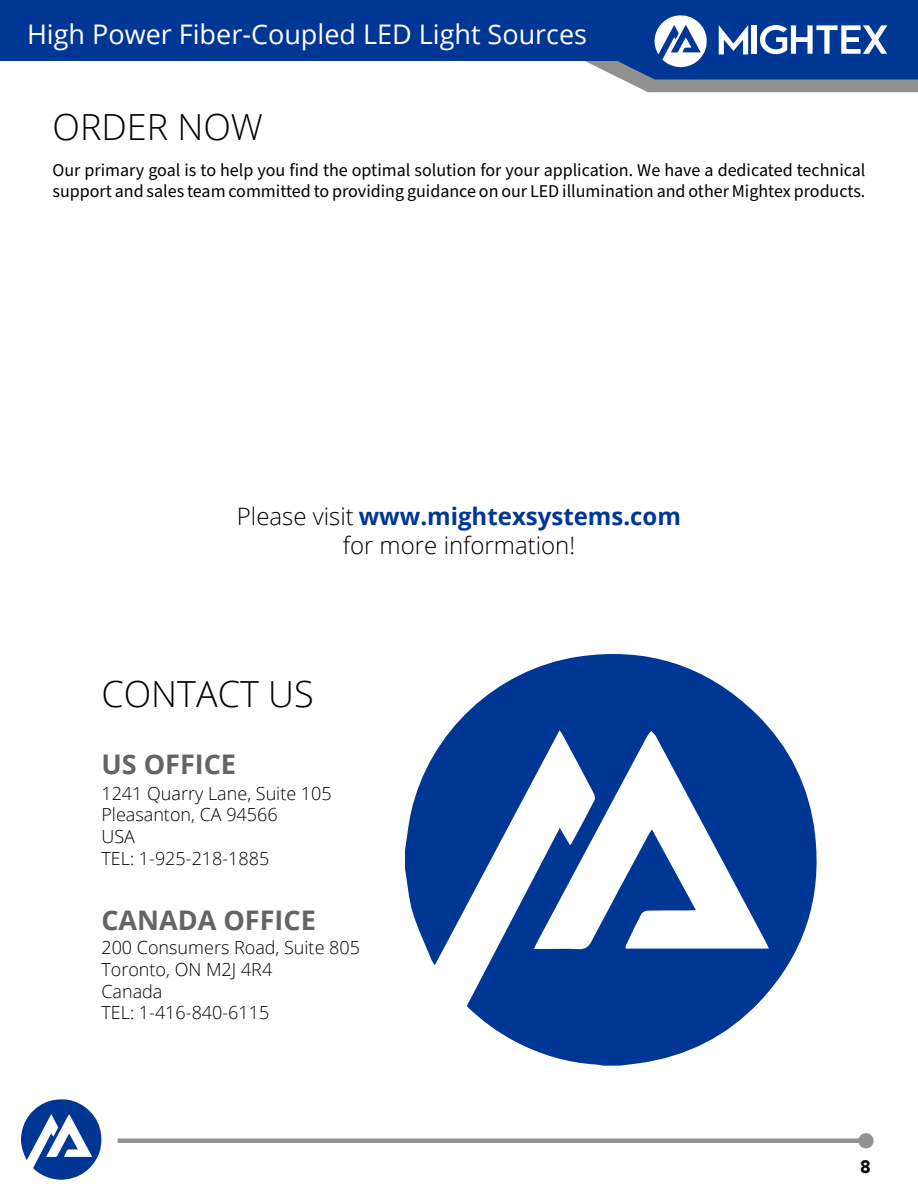
<style>
.page{position:relative;width:918px;height:1188px;background:#fff}
.page>*{position:absolute;margin:0;border:0;box-sizing:border-box;transform-origin:0 0}
.t1{font:300 36px "Open Sans";color:#000}
.t2{font:27px "Open Sans";color:#fff}
.t3{font:700 27px "Open Sans";color:#646464}
.t4{font:700 24px "Open Sans";color:#003694}
.t5{font:300 24px "Open Sans";color:#000}
.t6{font:18px/21.6px "Source Sans Pro";color:#000}
.t7{font:300 18px "Open Sans";color:#000}
.t8{font:900 18px "Avenir";color:#000}
.s1{font-weight:300;color:#000}
</style>
<div class="page">
<div style="left:118px;top:1138px;width:751px;height:5px;background:#929090"></div>
<div style="left:859px;top:1134px;width:14px;height:14px;background:#929090;border-radius:50%"></div>
<div style="left:858px;top:1133px;width:16px;height:15px;border:2px solid #929090;border-radius:50%"></div>
<div style="left:0;top:0;width:918px;height:61px;background:#003694"></div>
<svg style="left:585px;top:15px;width:333px;height:77px"></svg>
<div style="left:752px;top:25px;width:5px;height:29px;background:#fff"></div>
<svg style="left:21px;top:1099px;width:81px;height:81px"></svg>
<svg style="left:405px;top:654px;width:412px;height:412px;fill:#003694"></svg>
<h2 class="t2" style="left:27px;top:15px;width:562px">High Power Fiber-Coupled LED Light Sources</h2>
<p class="t1" style="left:52px;top:102px;width:212px">ORDER NOW</p>
<p class="t6" style="left:52px;top:159px;width:815px">Our primary goal is to help you find the optimal solution for your application. We have a dedicated technical support and sales team committed to providing guidance on our LED illumination and other Mightex products.</p>
<p class="t4" style="left:237px;top:499px;width:446px"><span class="s1">Please visit</span> www.mightexsystems.com</p>
<p class="t5" style="left:343px;top:529px;width:234px">for more information!</p>
<p class="t1" style="left:101px;top:669px;width:214px">CONTACT US</p>
<p class="t3" style="left:101px;top:745px;width:136px">US OFFICE</p>
<p class="t7" style="left:101px;top:781px;width:232px">1241 Quarry Lane, Suite 105</p>
<p class="t7" style="left:101px;top:803px;width:178px">Pleasanton, CA 94566</p>
<p class="t7" style="left:101px;top:824px;width:35px">USA</p>
<p class="t7" style="left:101px;top:846px;width:170px">TEL: 1-925-218-1885</p>
<p class="t3" style="left:101px;top:901px;width:216px">CANADA OFFICE</p>
<p class="t7" style="left:101px;top:935px;width:260px">200 Consumers Road, Suite 805</p>
<p class="t7" style="left:101px;top:957px;width:172px">Toronto, ON M2J 4R4</p>
<p class="t7" style="left:101px;top:979px;width:63px">Canada</p>
<p class="t7" style="left:101px;top:1000px;width:170px">TEL: 1-416-840-6115</p>
<p class="t8" style="left:860px;top:1151px;width:12px">8</p>
</div>
